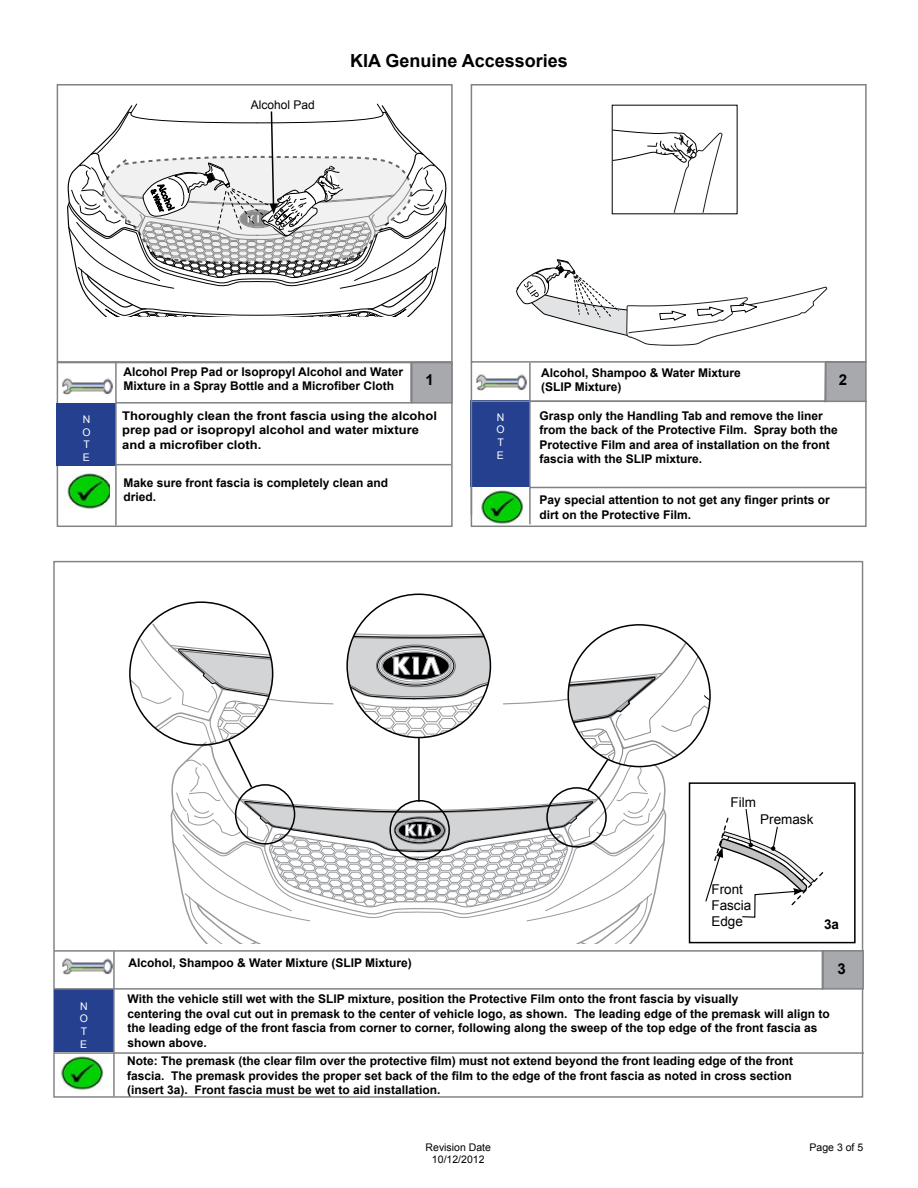
<style>
.page{position:relative;width:918px;height:1188px;background:#fff}
.page>*{position:absolute;margin:0;border:0;box-sizing:border-box;transform-origin:0 0}
.t1{font:700 18px "Arial";color:#000}
.t2{font:700 15px "Arial";color:#000}
.t3{font:13.5px/16.2px "Arial";color:#000}
.t4{font:700 13.5px "Arial";color:#000}
.t5{font:700 12px/14.4px "Arial";color:#000}
.t6{font:700 12px/14.4px "Arial";color:#000;scale:1.08 1}
.t7{font:12px "Arial";color:#000}
.t8{font:10.5px/12.6px "Arial";color:#000;text-align:center}
.t9{font:10.5px/12.6px "Arial";color:#fff;text-align:justify}
</style>
<div class="page">
<div style="left:689px;top:782px;width:167px;height:161px;border:2px solid #000"></div>
<div style="left:54px;top:990px;width:60px;height:62px;background:#25408f"></div>
<img style="left:62px;top:958px;width:51px;height:17px">
<div style="left:822px;top:950px;width:42px;height:40px;background:#a7a9ac;border:2px solid #808285"></div>
<hr style="left:113px;top:951px;width:2px;height:146px;background:#808285">
<hr style="left:822px;top:950px;width:1px;height:40px;background:#808285">
<hr style="left:54px;top:988px;width:769px;height:2px;background:#808285">
<hr style="left:54px;top:950px;width:769px;height:2px;background:#808285">
<hr style="left:54px;top:1052px;width:810px;height:2px;background:#808285">
<img style="left:61px;top:1056px;width:43px;height:34px">
<svg style="left:130px;top:615px;width:694px;height:328px"></svg>
<div style="left:471px;top:400px;width:396px;height:127px;border:2px solid #808285"></div>
<div style="left:471px;top:400px;width:59px;height:87px;background:#25408f"></div>
<img style="left:476px;top:374px;width:51px;height:17px">
<div style="left:825px;top:361px;width:42px;height:41px;background:#a7a9ac;border:2px solid #808285"></div>
<hr style="left:529px;top:363px;width:2px;height:161px;background:#808285">
<hr style="left:824px;top:363px;width:2px;height:39px;background:#808285">
<hr style="left:471px;top:401px;width:355px;height:1px;background:#808285">
<hr style="left:530px;top:487px;width:337px;height:1px;background:#808285">
<hr style="left:471px;top:362px;width:1px;height:153px;background:#808285">
<img style="left:478px;top:489px;width:46px;height:35px">
<div style="left:57px;top:362px;width:396px;height:165px;border:2px solid #808285"></div>
<div style="left:57px;top:403px;width:59px;height:63px;background:#25408f"></div>
<img style="left:62px;top:378px;width:51px;height:17px">
<div style="left:411px;top:362px;width:42px;height:42px;background:#a7a9ac;border:2px solid #808285"></div>
<hr style="left:115px;top:361px;width:2px;height:165px;background:#808285">
<hr style="left:410px;top:363px;width:2px;height:39px;background:#808285">
<hr style="left:116px;top:402px;width:296px;height:2px;background:#808285">
<hr style="left:116px;top:464px;width:335px;height:1px;background:#808285">
<img style="left:67px;top:472px;width:43px;height:37px">
<div style="left:471px;top:84px;width:396px;height:279px;border:2px solid #808285"></div>
<div style="left:57px;top:84px;width:396px;height:279px;border:2px solid #808285"></div>
<svg style="left:614px;top:130px;width:109px;height:82px"></svg>
<svg style="left:516px;top:259px;width:311px;height:87px"></svg>
<svg style="left:68px;top:103px;width:378px;height:214px"></svg>
<p class="t7" style="left:251px;top:97px;width:66px">Alcohol Pad</p>
<h1 class="t1" style="left:350px;top:49px;width:219px">KIA Genuine Accessories</h1>
<p class="t9" style="left:82px;top:413px;width:10px">N O T E</p>
<p class="t5" style="left:123px;top:365px;width:281px">Alcohol Prep Pad or Isopropyl Alcohol and Water<br>Mixture in a Spray Bottle and a Microfiber Cloth</p>
<p class="t2" style="left:426px;top:370px;width:10px">1</p>
<p class="t6" style="left:122px;top:409px;width:293px">Thoroughly clean the front fascia using the alcohol prep pad or isopropyl alcohol and water mixture and a microfiber cloth.</p>
<p class="t5" style="left:123px;top:476px;width:266px">Make sure front fascia is completely clean and dried.</p>
<p class="t9" style="left:496px;top:411px;width:10px">N O T E</p>
<p class="t5" style="left:541px;top:366px;width:201px">Alcohol, Shampoo &amp; Water Mixture (SLIP Mixture)</p>
<p class="t2" style="left:839px;top:369px;width:10px">2</p>
<p class="t5" style="left:540px;top:409px;width:300px">Grasp only the Handling Tab and remove the liner from the back of the Protective Film. Spray both the Protective Film and area of installation on the front fascia with the SLIP mixture.</p>
<p class="t5" style="left:540px;top:493px;width:292px">Pay special attention to not get any finger prints or dirt on the Protective Film.</p>
<p class="t9" style="left:80px;top:1000px;width:10px">N O T E</p>
<p class="t3" style="left:731px;top:794px;width:27px">Film</p>
<p class="t5" style="left:129px;top:955px;width:285px">Alcohol, Shampoo &amp; Water Mixture (SLIP Mixture)</p>
<p class="t3" style="left:760px;top:811px;width:55px">Premask</p>
<p class="t3" style="left:711px;top:881px;width:41px">Front<br>Fascia<br>Edge</p>
<p class="t4" style="left:824px;top:915px;width:17px">3a</p>
<p class="t2" style="left:837px;top:959px;width:10px">3</p>
<p class="t5" style="left:127px;top:992px;width:704px">With the vehicle still wet with the SLIP mixture, position the Protective Film onto the front fascia by visually<br>centering the oval cut out in premask to the center of vehicle logo, as shown. The leading edge of the premask will align to the leading edge of the front fascia from corner to corner, following along the sweep of the top edge of the front fascia as shown above.</p>
<p class="t5" style="left:127px;top:1054px;width:668px;text-align:justify">Note: The premask (the clear film over the protective film) must not extend beyond the front leading edge of the front fascia. The premask provides the proper set back of the film to the edge of the front fascia as noted in cross section (insert 3a). Front fascia must be wet to aid installation.</p>
<p class="t8" style="left:426px;top:1141px;width:67px">Revision Date<br>10/12/2012</p>
<p class="t8" style="left:810px;top:1141px;width:55px">Page 3 of 5</p>
</div>
